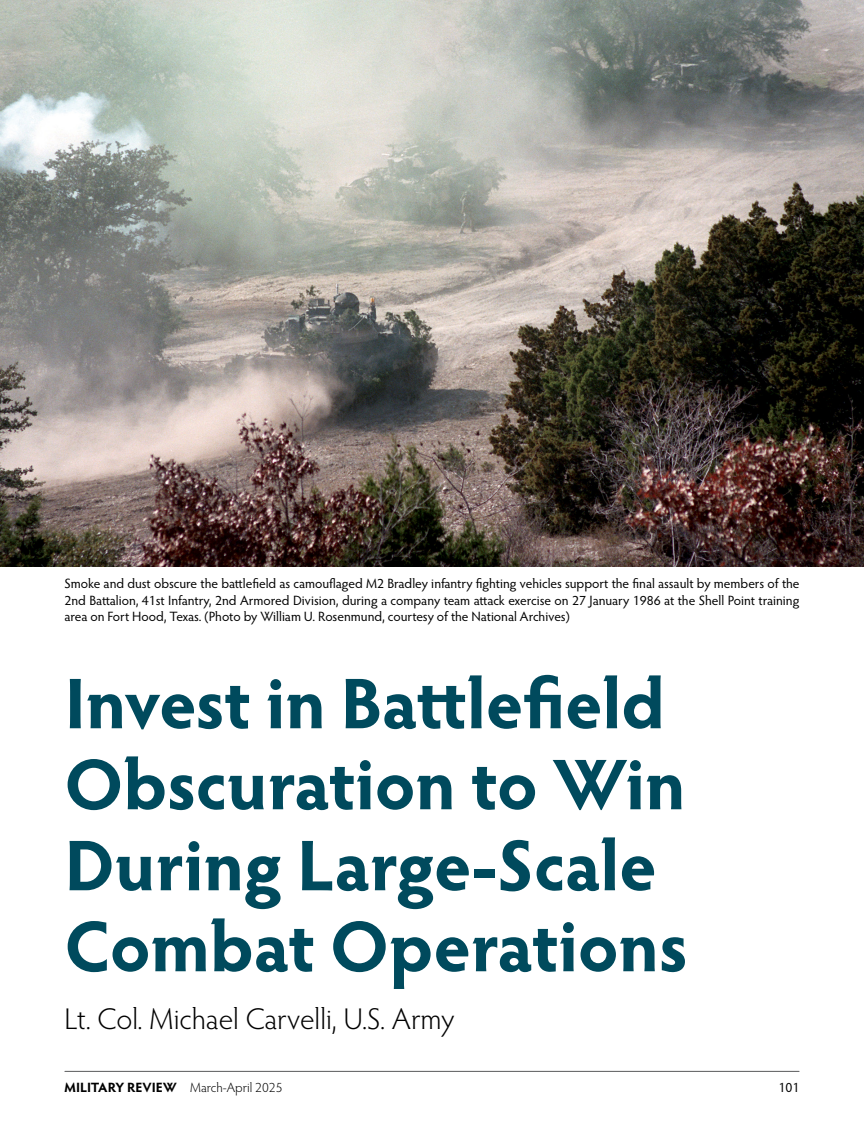
<style>
.page{position:relative;width:864px;height:1134px;background:#fff}
.page>*{position:absolute;margin:0;border:0;box-sizing:border-box;transform-origin:0 0}
.title__H1{font:700 72px/81px "Hypatia Sans Pro";color:#004a5d}
.author{font:300 30px "Hypatia Sans Pro";color:#000}
.cutline{font:13.5px/16.5px "Hypatia Sans Pro";color:#000;text-align:justify}
.t1{font:300 13.5px "Hypatia Sans Pro";color:#000}
.s1{font-weight:700}
</style>
<div class="page">
<hr style="left:65px;top:1071px;width:734px;height:1px;background:#58595b">
<img style="left:0;top:0;width:864px;height:567px">
<p class="cutline" style="left:64px;top:575px;width:737px">Smoke and dust obscure the battlefield as camouflaged M2 Bradley infantry fighting vehicles support the final assault by members of the 2nd Battalion, 41st Infantry, 2nd Armored Division, during a company team attack exercise on 27 January 1986 at the Shell Point training area on Fort Hood, Texas. (Photo by William U. Rosenmund, courtesy of the National Archives)</p>
<h1 class="title__H1" style="left:64px;top:659px;width:625px">Invest in Battlefield<br>Obscuration to Win<br>During Large-Scale<br>Combat Operations</h1>
<p class="author" style="left:64px;top:999px;width:391px">Lt. Col. Michael Carvelli, U.S. Army</p>
<p class="t1" style="left:64px;top:1079px;width:220px"><span class="s1">MILITARY REVIEW</span> March-April 2025</p>
<p class="cutline" style="left:779px;top:1079px;width:22px">101</p>
</div>
